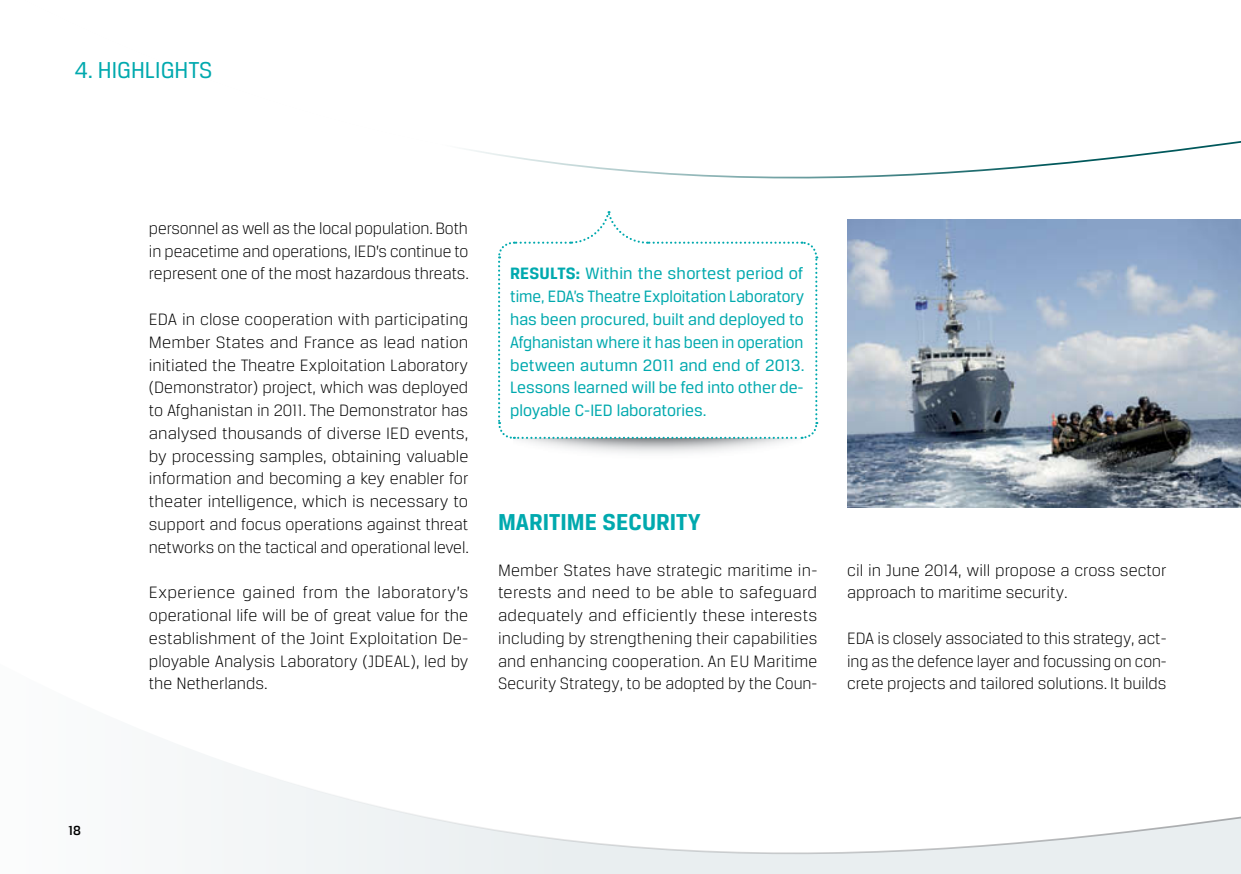
<style>
.page{position:relative;width:1241px;height:874px;background:#fff}
.page>*{position:absolute;margin:0;border:0;box-sizing:border-box;transform-origin:0 0}
.t1{font:700 24.5px "Breuer Text";color:#00a9ae}
.t2{font:24.5px "Breuer Text";color:#00a9ae}
.t3{font:300 17.5px/22.8px "Breuer Text";color:#000;text-align:justify}
.t4{font:17.5px/22.8px "Breuer Text";color:#00a9ae;text-align:justify}
.t5{font:700 17.5px "Breuer Text";color:#00a9ae}
.t6{font:500 14px "Breuer Text";color:#000}
.s1{font-weight:700}
</style>
<div class="page">
<svg style="left:211px;top:855px;width:1029px;height:18px;fill:#e9eef0"></svg>
<svg style="left:211px;top:757px;width:1029px;height:98px"></svg>
<svg style="left:466px;top:141px;width:774px;height:38px"></svg>
<img style="left:847px;top:220px;width:393px;height:287px">
<svg style="left:498px;top:211px;width:320px;height:229px"></svg>
<h1 class="t2" style="left:74px;top:57px;width:139px">4. HIGHLIGHTS</h1>
<p class="t6" style="left:68px;top:822px;width:14px">18</p>
<p class="t3" style="left:149px;top:216px;width:321px">personnel as well as the local population. Both in peacetime and operations, IED’s continue to represent one of the most hazardous threats.</p>
<p class="t3" style="left:149px;top:307px;width:321px">EDA in close cooperation with participating Member States and France as lead nation initiated the Theatre Exploitation Laboratory (Demonstrator) project, which was deployed to Afghanistan in 2011. The Demonstrator has analysed thousands of diverse IED events, by processing samples, obtaining valuable information and becoming a key enabler for theater intelligence, which is necessary to support and focus operations against threat networks on the tactical and operational level.</p>
<p class="t3" style="left:149px;top:580px;width:321px">Experience gained from the laboratory’s operational life will be of great value for the establishment of the Joint Exploitation De&shy;ployable Analysis Laboratory (JDEAL), led by the Netherlands.</p>
<p class="t4" style="left:510px;top:262px;width:296px;text-indent:48px"><span class="s1">TS:</span> Within the shortest period of time, EDA’s Theatre Exploitation Laboratory has been procured, built and deployed to Afghanistan where it has been in operation between autumn 2011 and end of 2013.<br>Lessons learned will be fed into other de&shy;ployable C-IED laboratories.</p>
<p class="t5" style="left:510px;top:264px;width:21px">RESUL</p>
<h1 class="t1" style="left:498px;top:508px;width:75px">MARITIME</h1>
<h1 class="t1" style="left:602px;top:508px;width:27px">SECURI</h1>
<h1 class="t1" style="left:676px;top:508px;width:25px">TY</h1>
<p class="t3" style="left:498px;top:558px;width:321px">Member States have strategic maritime in&shy;terests and need to be able to safeguard adequately and efficiently these interests including by strengthening their capabilities and enhancing cooperation. An EU Maritime Security Strategy, to be adopted by the Coun-</p>
<p class="t3" style="left:847px;top:558px;width:321px">cil in June 2014, will propose a cross sector approach to maritime security.</p>
<p class="t3" style="left:847px;top:626px;width:321px">EDA is closely associated to this strategy, act&shy;ing as the defence layer and focussing on con&shy;crete projects and tailored solutions. It builds</p>
</div>
